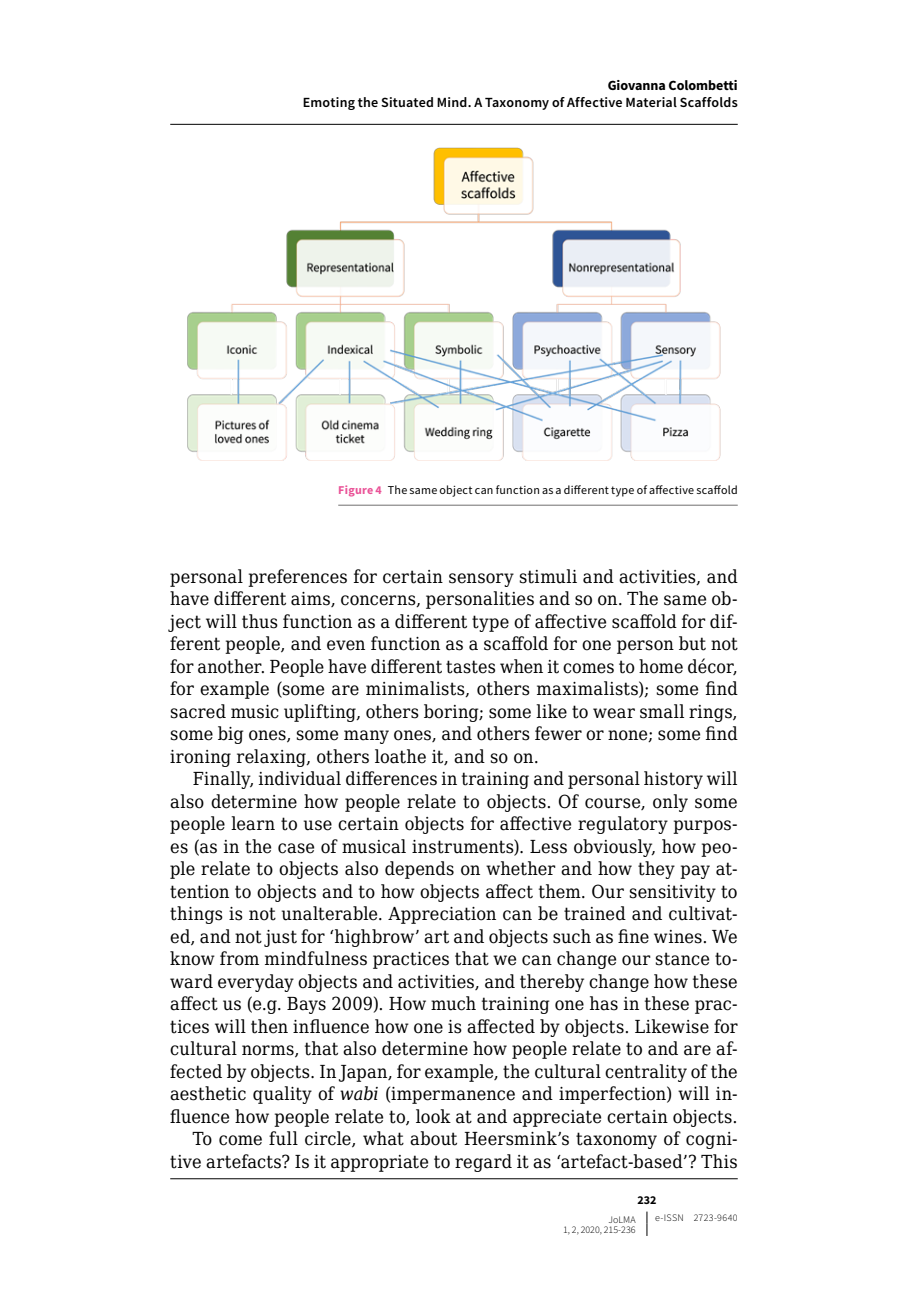
<style>
.page{position:relative;width:908px;height:1304px;background:#fff}
.page>*{position:absolute;margin:0;border:0;box-sizing:border-box;transform-origin:0 0}
.t1{font:18px/22.4px "DejaVu Serif Condensed";letter-spacing:.01em;color:#000;text-align:justify}
.t2{font:600 14px "Source Sans Pro";letter-spacing:.015em;color:#000}
.t3{font:700 14px "Source Sans Pro";color:#000}
.t4{font:12px "Source Sans Pro";letter-spacing:.025em;color:#000}
.t5{font:700 12px "Source Sans Pro";color:#000}
.t6{font:300 10px "Source Sans Pro";color:#000}
.t7{font:300 10px "Source Sans Pro";letter-spacing:.03em;color:#000}
.s1{font-weight:700;color:#ea5297}
.s2{font-style:italic}
</style>
<div class="page">
<svg style="left:646px;top:1212px;width:1px;height:24px"></svg>
<hr style="left:338px;top:505px;width:399px;height:1px;background:#706f6f">
<img style="left:187px;top:147px;width:534px;height:313px">
<hr style="left:170px;top:124px;width:567px;height:1px;background:#000">
<hr style="left:170px;top:1178px;width:567px;height:1px;background:#000">
<p class="t3" style="left:607px;top:76px;width:131px">Giovanna Colombetti</p>
<p class="t2" style="left:303px;top:94px;width:436px">Emoting the Situated Mind. A Taxonomy of Affective Material Scaffolds</p>
<p class="t4" style="left:338px;top:482px;width:401px"><span class="s1">Figure 4</span> The same object can function as a different type of affective scaffold</p>
<p class="t1" style="left:170px;top:565px;width:568px">personal preferences for certain sensory stimuli and activities, and have different aims, concerns, personalities and so on. The same ob&shy;ject will thus function as a different type of affective scaffold for dif&shy;ferent people, and even function as a scaffold for one person but not for another. People have different tastes when it comes to home décor, for example (some are minimalists, others maximalists); some find sacred music uplifting, others boring; some like to wear small rings, some big ones, some many ones, and others fewer or none; some find ironing relaxing, others loathe it, and so on.</p>
<p class="t1" style="left:170px;top:767px;width:568px;text-align:right">Finally, individual differences in training and personal history will also determine how people relate to objects. Of course, only some people learn to use certain objects for affective regulatory purpos&shy;es (as in the case of musical instruments). Less obviously, how peo&shy;ple relate to objects also depends on whether and how they pay at&shy;tention to objects and to how objects affect them. Our sensitivity to things is not unalterable. Appreciation can be trained and cultivat&shy;ed, and not just for ‘highbrow’ art and objects such as fine wines. We know from mindfulness practices that we can change our stance to&shy;ward everyday objects and activities, and thereby change how these affect us (e.g. Bays 2009). How much training one has in these prac&shy;tices will then influence how one is affected by objects. Likewise for cultural norms, that also determine how people relate to and are af&shy;fected by objects. In Japan, for example, the cultural centrality of the aesthetic quality of <span class="s2">wabi</span> (impermanence and imperfection) will in&shy;fluence how people relate to, look at and appreciate certain objects.<br>To come full circle, what about Heersmink’s taxonomy of cogni&shy;tive artefacts? Is it appropriate to regard it as ‘artefact-based’? This</p>
<p class="t5" style="left:637px;top:1192px;width:21px">232</p>
<p class="t6" style="left:608px;top:1213px;width:28px">JoLMA</p>
<p class="t7" style="left:655px;top:1212px;width:84px">e-ISSN 2723-9640</p>
<p class="t6" style="left:563px;top:1224px;width:74px">1, 2, 2020, 215-236</p>
</div>
